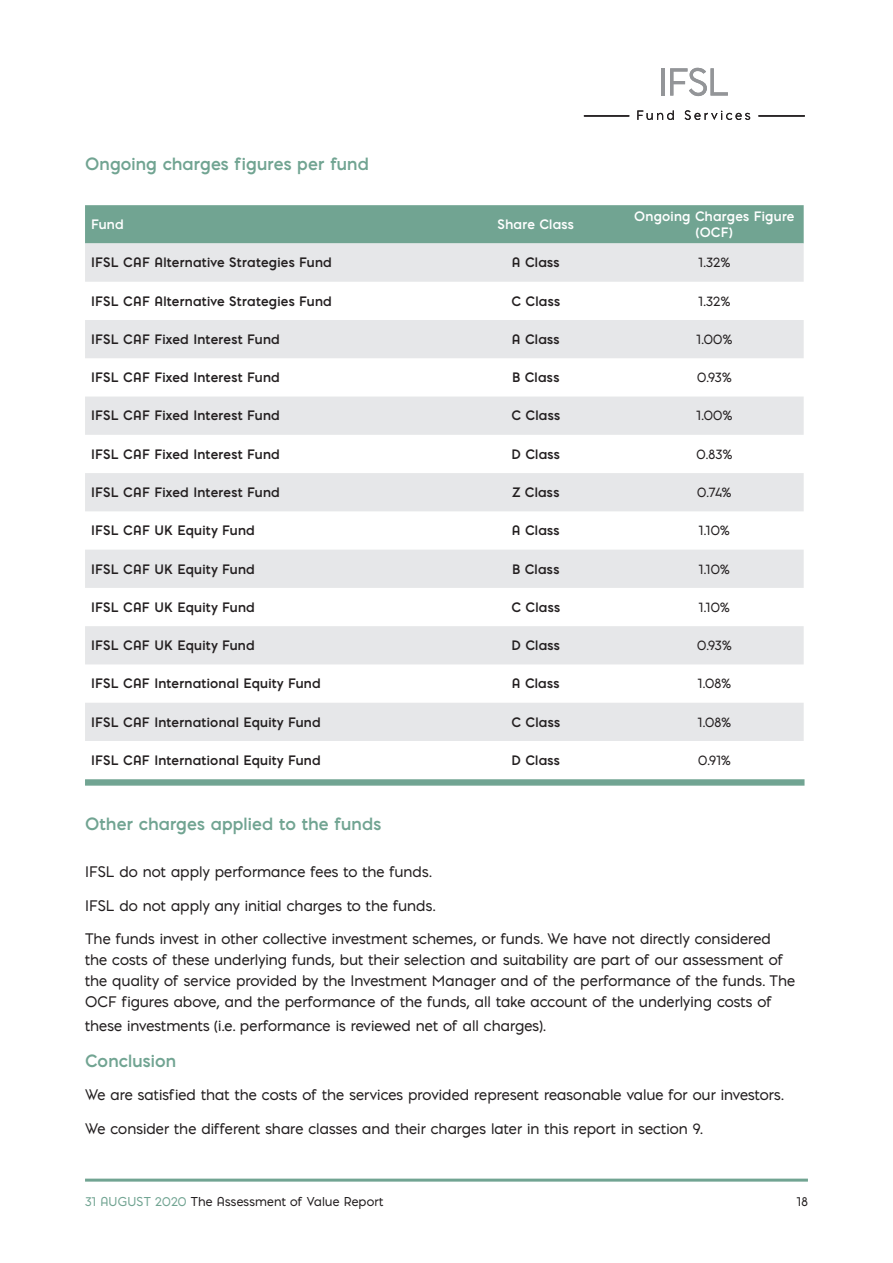
<style>
.page{position:relative;width:893px;height:1263px;background:#fff}
.page>*{position:absolute;margin:0;border:0;box-sizing:border-box;transform-origin:0 0}
.t1{font:700 16.5px "Pontiac";letter-spacing:.01em;color:#71a492}
.t2{font:14.25px/21px "Pontiac";letter-spacing:.005em;color:#231f20}
.t3{font:700 12.75px "Pontiac";letter-spacing:.015em;color:#231f20}
.t4{font:12.75px "Pontiac";letter-spacing:.02em;color:#231f20}
.t5{font:700 12.75px/16.5px "Pontiac";letter-spacing:.02em;color:#fff;text-align:center}
.t6{font:12px "Pontiac";letter-spacing:.015em;color:#231f20}
.s1{color:#71a492}
</style>
<div class="page">
<hr style="left:85px;top:1178px;width:723px;height:3px;background:#71a492">
<div style="left:85px;top:205px;width:719px;height:38px;background:#71a492"></div>
<svg style="left:85px;top:243px;width:719px;height:498px;fill:#e6e7e9"></svg>
<hr style="left:662px;top:68px;width:3px;height:28px;background:#939598">
<svg style="left:670px;top:68px;width:58px;height:28px"></svg>
<svg style="left:637px;top:110px;width:37px;height:10px"></svg>
<svg style="left:685px;top:110px;width:65px;height:10px"></svg>
<hr style="left:584px;top:115px;width:45px;height:2px;background:#231f20">
<hr style="left:759px;top:115px;width:45px;height:2px;background:#231f20">
<svg style="left:85px;top:779px;width:719px;height:7px;fill:#71a492"></svg>
<p class="t1" style="left:85px;top:152px;width:285px">Ongoing charges figures per fund</p>
<p class="t5" style="left:91px;top:216px;width:34px">Fund</p>
<p class="t5" style="left:498px;top:216px;width:78px">Share Class</p>
<p class="t5" style="left:634px;top:208px;width:162px">Ongoing Charges Figure (OCF)</p>
<p class="t3" style="left:91px;top:253px;width:242px">IFSL CAF Alternative Strategies Fund</p>
<p class="t3" style="left:512px;top:253px;width:49px">A Class</p>
<p class="t4" style="left:698px;top:253px;width:33px">1.32%</p>
<p class="t3" style="left:91px;top:292px;width:242px">IFSL CAF Alternative Strategies Fund</p>
<p class="t3" style="left:511px;top:292px;width:50px">C Class</p>
<p class="t4" style="left:698px;top:292px;width:33px">1.32%</p>
<p class="t3" style="left:91px;top:330px;width:190px">IFSL CAF Fixed Interest Fund</p>
<p class="t3" style="left:512px;top:330px;width:49px">A Class</p>
<p class="t4" style="left:696px;top:330px;width:37px">1.00%</p>
<p class="t3" style="left:91px;top:368px;width:190px">IFSL CAF Fixed Interest Fund</p>
<p class="t3" style="left:512px;top:368px;width:49px">B Class</p>
<p class="t4" style="left:697px;top:368px;width:36px">0.93%</p>
<p class="t3" style="left:91px;top:406px;width:190px">IFSL CAF Fixed Interest Fund</p>
<p class="t3" style="left:511px;top:406px;width:50px">C Class</p>
<p class="t4" style="left:696px;top:406px;width:37px">1.00%</p>
<p class="t3" style="left:91px;top:445px;width:190px">IFSL CAF Fixed Interest Fund</p>
<p class="t3" style="left:511px;top:445px;width:50px">D Class</p>
<p class="t4" style="left:696px;top:445px;width:37px">0.83%</p>
<p class="t3" style="left:91px;top:483px;width:190px">IFSL CAF Fixed Interest Fund</p>
<p class="t3" style="left:512px;top:483px;width:49px">Z Class</p>
<p class="t4" style="left:697px;top:483px;width:36px">0.74%</p>
<p class="t3" style="left:91px;top:521px;width:165px">IFSL CAF UK Equity Fund</p>
<p class="t3" style="left:512px;top:521px;width:49px">A Class</p>
<p class="t4" style="left:699px;top:521px;width:32px">1.10%</p>
<p class="t3" style="left:91px;top:559px;width:165px">IFSL CAF UK Equity Fund</p>
<p class="t3" style="left:512px;top:559px;width:49px">B Class</p>
<p class="t4" style="left:699px;top:559px;width:32px">1.10%</p>
<p class="t3" style="left:91px;top:598px;width:165px">IFSL CAF UK Equity Fund</p>
<p class="t3" style="left:511px;top:598px;width:50px">C Class</p>
<p class="t4" style="left:699px;top:598px;width:32px">1.10%</p>
<p class="t3" style="left:91px;top:636px;width:165px">IFSL CAF UK Equity Fund</p>
<p class="t3" style="left:511px;top:636px;width:50px">D Class</p>
<p class="t4" style="left:697px;top:636px;width:36px">0.93%</p>
<p class="t3" style="left:91px;top:674px;width:231px">IFSL CAF International Equity Fund</p>
<p class="t3" style="left:512px;top:674px;width:49px">A Class</p>
<p class="t4" style="left:698px;top:674px;width:35px">1.08%</p>
<p class="t3" style="left:91px;top:713px;width:231px">IFSL CAF International Equity Fund</p>
<p class="t3" style="left:511px;top:713px;width:50px">C Class</p>
<p class="t4" style="left:698px;top:712px;width:35px">1.08%</p>
<p class="t3" style="left:91px;top:751px;width:231px">IFSL CAF International Equity Fund</p>
<p class="t3" style="left:511px;top:751px;width:50px">D Class</p>
<p class="t4" style="left:698px;top:751px;width:34px">0.91%</p>
<p class="t1" style="left:85px;top:812px;width:298px">Other charges applied to the funds</p>
<p class="t2" style="left:85px;top:861px;width:348px">IFSL do not apply performance fees to the funds.</p>
<p class="t2" style="left:85px;top:894px;width:351px">IFSL do not apply any initial charges to the funds.</p>
<p class="t2" style="left:85px;top:928px;width:712px">The funds invest in other collective investment schemes, or funds. We have not directly considered the costs of these underlying funds, but their selection and suitability are part of our assessment of the quality of service provided by the Investment Manager and of the performance of the funds. The OCF figures above, and the performance of the funds, all take account of the underlying costs of</p>
<p class="t2" style="left:85px;top:1014px;width:462px">these investments (i.e. performance is reviewed net of all charges).</p>
<p class="t1" style="left:85px;top:1048px;width:93px">Conclusion</p>
<p class="t2" style="left:85px;top:1084px;width:700px">We are satisfied that the costs of the services provided represent reasonable value for our investors.</p>
<p class="t2" style="left:85px;top:1118px;width:619px">We consider the different share classes and their charges later in this report in section 9.</p>
<p class="t6" style="left:85px;top:1193px;width:300px"><span class="s1">31 AUGUST 2020</span> The Assessment of Value Report</p>
<p class="t6" style="left:797px;top:1193px;width:13px">18</p>
</div>
